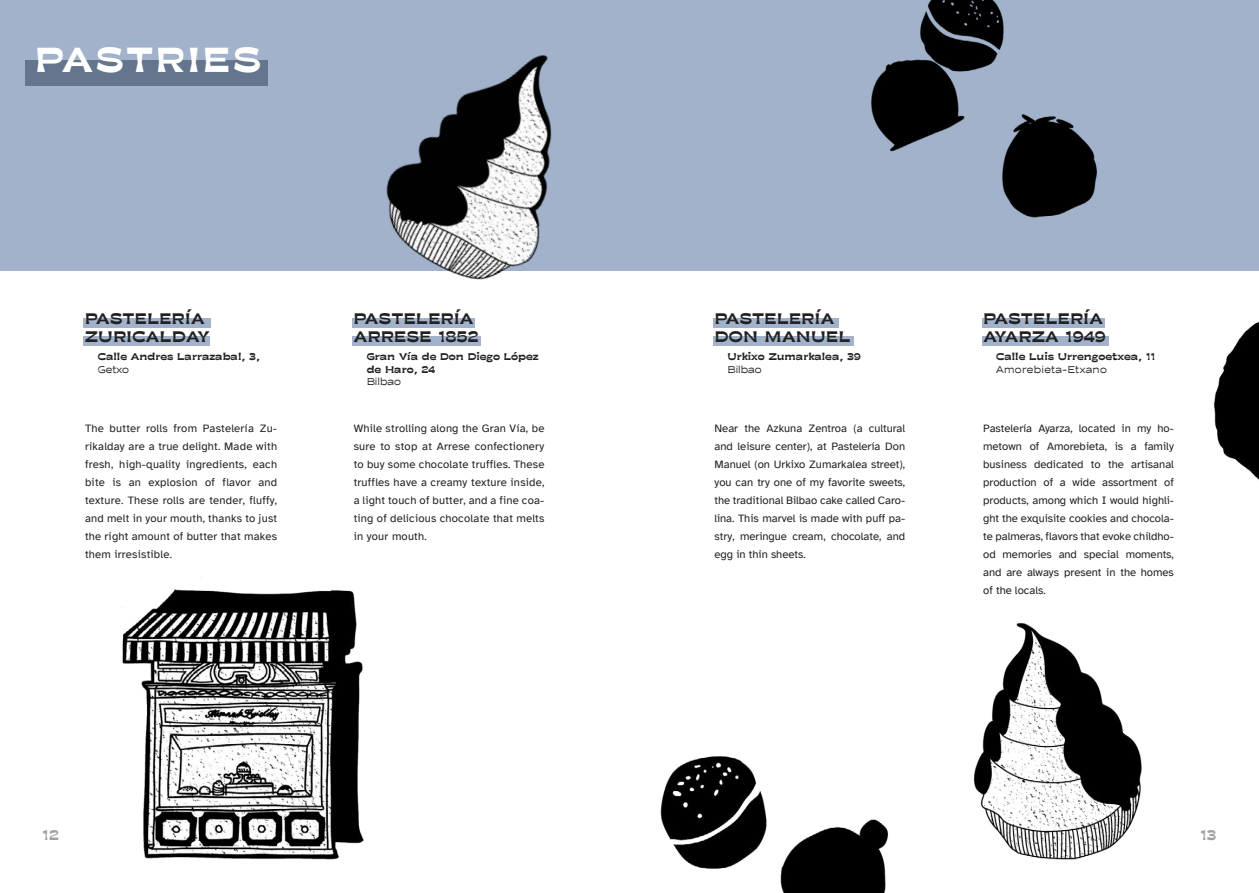
<style>
.page{position:relative;width:1259px;height:893px;background:#fff}
.page>*{position:absolute;margin:0;border:0;box-sizing:border-box;transform-origin:0 0}
.t1{font:700 37.5px "Moche";letter-spacing:.08em;color:#fff}
.t2{font:700 16.5px/18px "Moche";letter-spacing:.03em;color:#212121}
.t3{font:700 15px "Moche";color:#9fa1a2}
.t4{font:11.25px/18px "Atkinson Hyperlegible";letter-spacing:.005em;color:#212121;text-align:justify}
.t5{font:700 10.5px/12.6px "Moche";color:#212121}
.t6{font:10.5px "Moche";letter-spacing:.015em;color:#212121}
</style>
<div class="page">
<div style="left:982px;top:336px;width:126px;height:9px;background:#a1b2ca"></div>
<div style="left:713px;top:336px;width:140px;height:9px;background:#a1b2ca"></div>
<div style="left:83px;top:318px;width:128px;height:10px;background:#a1b2ca"></div>
<div style="left:713px;top:318px;width:125px;height:10px;background:#a1b2ca"></div>
<div style="left:982px;top:318px;width:122px;height:10px;background:#a1b2ca"></div>
<div style="left:83px;top:336px;width:127px;height:9px;background:#a1b2ca"></div>
<div style="left:0;top:0;width:1259px;height:270px;background:#a1b2ca"></div>
<div style="left:26px;top:60px;width:242px;height:25px;background:#64758d"></div>
<img style="left:122px;top:577px;width:242px;height:283px">
<img style="left:973px;top:622px;width:169px;height:238px">
<img style="left:871px;top:0;width:226px;height:218px">
<img style="left:315px;top:54px;width:329px;height:292px">
<img style="left:1214px;top:321px;width:45px;height:159px">
<img style="left:660px;top:756px;width:228px;height:137px">
<h1 class="t1" style="left:35px;top:34px;width:228px">PASTRIES</h1>
<h2 class="t2" style="left:85px;top:310px;width:126px">PASTELERÍA<br>ZURICALDAY</h2>
<p class="t5" style="left:98px;top:350px;width:164px">Calle Andres Larrazabal, 3,</p>
<p class="t6" style="left:98px;top:363px;width:33px">Getxo</p>
<h2 class="t2" style="left:354px;top:310px;width:126px">PASTELERÍA<br>ARRESE 1852</h2>
<p class="t5" style="left:367px;top:350px;width:174px">Gran Vía de Don Diego López de Haro, 24</p>
<p class="t6" style="left:367px;top:376px;width:36px">Bilbao</p>
<h2 class="t2" style="left:715px;top:310px;width:137px">PASTELERÍA<br>DON MANUEL</h2>
<p class="t5" style="left:727px;top:350px;width:135px">Urkixo Zumarkalea, 39</p>
<p class="t6" style="left:727px;top:363px;width:36px">Bilbao</p>
<h2 class="t2" style="left:983px;top:310px;width:124px">PASTELERÍA<br>AYARZA 1949</h2>
<p class="t5" style="left:996px;top:350px;width:160px">Calle Luis Urrengoetxea, 11</p>
<p class="t6" style="left:996px;top:363px;width:112px">Amorebieta-Etxano</p>
<p class="t4" style="left:85px;top:419px;width:194px">The butter rolls from Pastelería Zu&shy;rikalday are a true delight. Made with fresh, high-quality ingredients, each bite is an explosion of flavor and texture. These rolls are tender, fluffy, and melt in your mouth, thanks to just the right amount of butter that makes them irresistible.</p>
<p class="t4" style="left:714px;top:419px;width:192px">Near the Azkuna Zentroa (a cultural and leisure center), at Pastelería Don Manuel (on Urkixo Zumarkalea street), you can try one of my favorite sweets, the traditional Bilbao cake called Caro&shy;lina. This marvel is made with puff pa&shy;stry, meringue cream, chocolate, and egg in thin sheets.</p>
<p class="t4" style="left:983px;top:419px;width:192px">Pastelería Ayarza, located in my ho&shy;metown of Amorebieta, is a family business dedicated to the artisanal production of a wide assortment of products, among which I would highli&shy;ght the exquisite cookies and chocola&shy;te palmeras, flavors that evoke childho&shy;od memories and special moments, and are always present in the homes of the locals.</p>
<p class="t4" style="left:354px;top:419px;width:192px">While strolling along the Gran Vía, be sure to stop at Arrese confectionery to buy some chocolate truffles. These truffles have a creamy texture inside, a light touch of butter, and a fine coa&shy;ting of delicious chocolate that melts in your mouth.</p>
<h3 class="t3" style="left:43px;top:825px;width:18px">12</h3>
<h3 class="t3" style="left:1200px;top:825px;width:18px">13</h3>
</div>
